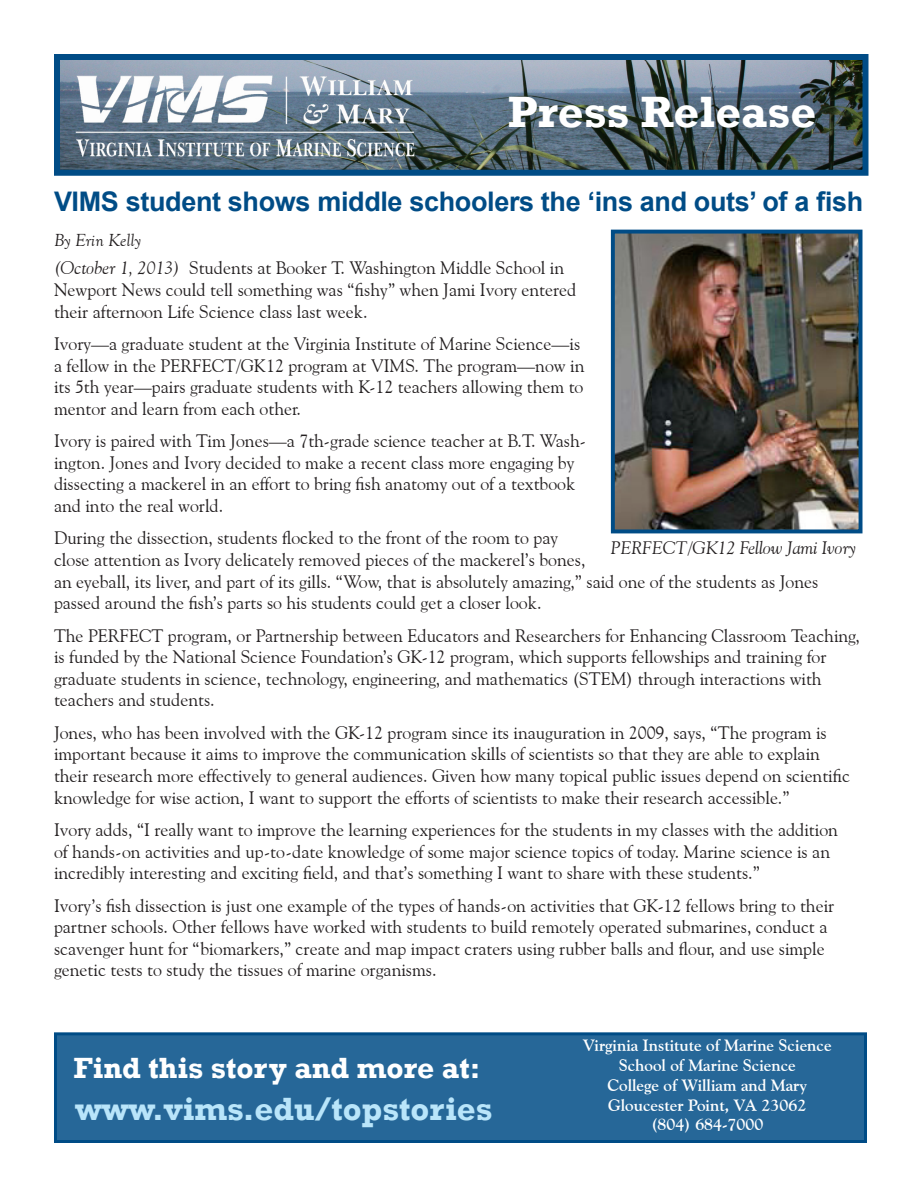
<style>
.page{position:relative;width:918px;height:1188px;background:#fff}
.page>*{position:absolute;margin:0;border:0;box-sizing:border-box;transform-origin:0 0}
.Press_Release_Headin{font:700 45px "Rockwell";color:#fff}
.Headline_-_Articles{font:700 33px "Rockwell";color:#b9e5fa}
.Headline_-_Articles-2{font:700 30px "Rockwell";color:#fff}
.Headline_-_Articles-3{font:700 27px "Arial";letter-spacing:-.015em;color:#004c86}
.Body_Text{font:18px/21.6px "Goudy Old Style BT";color:#231f20}
.Cutline{font:italic 18px "Goudy Old Style BT";letter-spacing:-.005em;color:#231f20}
.By-line{font:italic 18px "Goudy Old Style T";color:#231f20}
.Headline_-_Articles-4{font:700 16.5px "Goudy Old Style BT";color:#fff}
.s1{font-style:italic}
</style>
<div class="page">
<div style="left:56px;top:1034px;width:810px;height:108px;background:#266798"></div>
<div style="left:54px;top:1032px;width:813px;height:111px;border:3px solid #004c86"></div>
<img style="left:61px;top:61px;width:800px;height:108px">
<div style="left:54px;top:54px;width:814px;height:122px;border:6px solid #004c86"></div>
<img style="left:69px;top:70px;width:351px;height:94px">
<img style="left:616px;top:235px;width:242px;height:293px">
<div style="left:611px;top:230px;width:252px;height:303px;border:4px solid #004c86"></div>
<p class="Press_Release_Headin" style="left:508px;top:84px;width:310px">Press Release</p>
<p class="Headline_-_Articles-3" style="left:54px;top:184px;width:811px">VIMS student shows middle schoolers the ‘ins and outs’ of a fish</p>
<p class="By-line" style="left:54px;top:230px;width:89px">By Erin Kelly</p>
<p class="Body_Text" style="left:54px;top:257px;width:524px"><span class="s1">(October 1, 2013)</span> Students at Booker T. Washington Middle School in<br>Newport News could tell something was “fishy” when Jami Ivory entered their afternoon Life Science class last week.</p>
<p class="Body_Text" style="left:54px;top:333px;width:532px">Ivory—a graduate student at the Virginia Institute of Marine Science—is a fellow in the PERFECT/GK12 program at VIMS. The program—now in its 5th year—pairs graduate students with K-12 teachers allowing them to mentor and learn from each other.</p>
<p class="Body_Text" style="left:54px;top:430px;width:533px">Ivory is paired with Tim Jones—a 7th-grade science teacher at B.T. Wash&shy;ington. Jones and Ivory decided to make a recent class more engaging by dissecting a mackerel in an effort to bring fish anatomy out of a textbook and into the real world.</p>
<p class="Body_Text" style="left:54px;top:527px;width:766px">During the dissection, students flocked to the front of the room to pay<br>close attention as Ivory delicately removed pieces of the mackerel’s bones,<br>an eyeball, its liver, and part of its gills. “Wow, that is absolutely amazing,” said one of the students as Jones passed around the fish’s parts so his students could get a closer look.</p>
<p class="Body_Text" style="left:54px;top:624px;width:808px">The PERFECT program, or Partnership between Educators and Researchers for Enhancing Classroom Teaching, is funded by the National Science Foundation’s GK-12 program, which supports fellowships and training for graduate students in science, technology, engineering, and mathematics (STEM) through interactions with teachers and students.</p>
<p class="Body_Text" style="left:54px;top:721px;width:798px">Jones, who has been involved with the GK-12 program since its inauguration in 2009, says, “The program is important because it aims to improve the communication skills of scientists so that they are able to explain their research more effectively to general audiences. Given how many topical public issues depend on scientific knowledge for wise action, I want to support the efforts of scientists to make their research accessible.”</p>
<p class="Body_Text" style="left:54px;top:819px;width:785px">Ivory adds, “I really want to improve the learning experiences for the students in my classes with the addition of hands-on activities and up-to-date knowledge of some major science topics of today. Marine science is an incredibly interesting and exciting field, and that’s something I want to share with these students.”</p>
<p class="Body_Text" style="left:54px;top:894px;width:782px">Ivory’s fish dissection is just one example of the types of hands-on activities that GK-12 fellows bring to their partner schools. Other fellows have worked with students to build remotely operated submarines, conduct a scavenger hunt for “biomarkers,” create and map impact craters using rubber balls and flour, and use simple genetic tests to study the tissues of marine organisms.</p>
<p class="Cutline" style="left:611px;top:537px;width:247px">PERFECT/GK12 Fellow Jami Ivory</p>
<p class="Headline_-_Articles-2" style="left:74px;top:1049px;width:408px">Find this story and more at:</p>
<p class="Headline_-_Articles" style="left:75px;top:1089px;width:419px">www.vims.edu/topstories</p>
<p class="Headline_-_Articles-4" style="left:583px;top:1035px;width:250px">Virginia Institute of Marine Science</p>
<p class="Headline_-_Articles-4" style="left:619px;top:1055px;width:179px">School of Marine Science</p>
<p class="Headline_-_Articles-4" style="left:607px;top:1075px;width:201px">College of William and Mary</p>
<p class="Headline_-_Articles-4" style="left:608px;top:1095px;width:200px">Gloucester Point, VA 23062</p>
<p class="Headline_-_Articles-4" style="left:651px;top:1114px;width:114px">(804) 684-7000</p>
</div>
